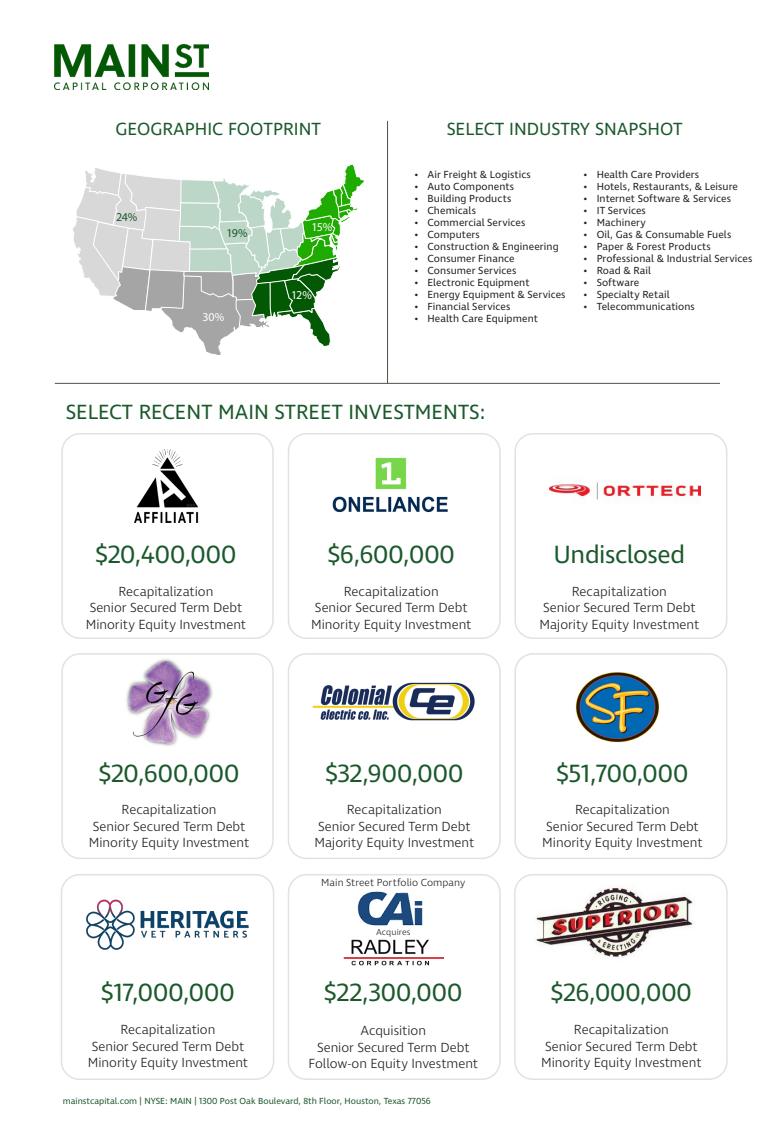
<style>
.page{position:relative;width:783px;height:1134px;background:#fff}
.page>*{position:absolute;margin:0;border:0;box-sizing:border-box;transform-origin:0 0}
.body{font:25.5px "Ingra";color:#1b592c}
.t1{font:21px "Ingra";color:#1b592c}
.t2{font:18px "Ingra";color:#1b592c}
.body-2{font:300 13.5px/16.5px "Ingra";letter-spacing:-.005em;color:#231f20;text-align:center}
.body-3{font:12px "Myriad Pro";color:#fff}
.body-4{font:12px "Myriad Pro";color:#1b592c}
.t3{font:10.5px "Ingra";letter-spacing:.01em;color:#231f20}
.body-5{font:300 10.5px "Ingra";letter-spacing:.005em;color:#231f20}
.t4{font:9px "Ingra";color:#1b592c}
.body-6{font:300 8.85px "Ingra";letter-spacing:.01em;color:#231f20}
</style>
<div class="page">
<img style="left:549px;top:479px;width:151px;height:25px">
<div style="left:514px;top:433px;width:213px;height:206px;border:2px solid #e1e2e4;border-radius:18px"></div>
<div style="left:61px;top:433px;width:213px;height:206px;border:2px solid #e1e2e4;border-radius:18px"></div>
<div style="left:288px;top:433px;width:213px;height:206px;border:2px solid #e1e2e4;border-radius:18px"></div>
<svg style="left:73px;top:164px;width:291px;height:191px"></svg>
<img style="left:55px;top:45px;width:154px;height:45px">
<hr style="left:387px;top:121px;width:1px;height:262px;background:#525045">
<hr style="left:55px;top:383px;width:665px;height:1px;background:#525045">
<img style="left:332px;top:457px;width:116px;height:56px">
<img style="left:134px;top:449px;width:65px;height:74px">
<div style="left:61px;top:874px;width:213px;height:206px;border:2px solid #e1e2e4;border-radius:18px"></div>
<div style="left:514px;top:874px;width:214px;height:206px;border:2px solid #e1e2e4;border-radius:18px"></div>
<img style="left:536px;top:888px;width:157px;height:71px">
<div style="left:288px;top:874px;width:213px;height:206px;border:2px solid #e1e2e4;border-radius:18px"></div>
<img style="left:344px;top:940px;width:99px;height:25px">
<img style="left:357px;top:891px;width:66px;height:35px">
<img style="left:86px;top:899px;width:163px;height:51px">
<div style="left:514px;top:653px;width:213px;height:206px;border:2px solid #e1e2e4;border-radius:18px"></div>
<div style="left:61px;top:653px;width:213px;height:206px;border:2px solid #e1e2e4;border-radius:18px"></div>
<div style="left:288px;top:653px;width:213px;height:206px;border:2px solid #e1e2e4;border-radius:18px"></div>
<img style="left:575px;top:672px;width:85px;height:71px">
<img style="left:312px;top:682px;width:163px;height:39px">
<img style="left:126px;top:658px;width:87px;height:88px">
<p class="t2" style="left:116px;top:117px;width:207px">GEOGRAPHIC FOOTPRINT</p>
<p class="t2" style="left:447px;top:117px;width:238px">SELECT INDUSTRY SNAPSHOT</p>
<p class="t3" style="left:414px;top:168px;width:118px">• Air Freight &amp; Logistics</p>
<p class="t3" style="left:414px;top:180px;width:102px">• Auto Components</p>
<p class="t3" style="left:414px;top:192px;width:99px">• Building Products</p>
<p class="t3" style="left:414px;top:204px;width:63px">• Chemicals</p>
<p class="t3" style="left:414px;top:216px;width:113px">• Commercial Services</p>
<p class="t3" style="left:414px;top:228px;width:67px">• Computers</p>
<p class="t3" style="left:414px;top:240px;width:146px">• Construction &amp; Engineering</p>
<p class="t3" style="left:414px;top:252px;width:102px">• Consumer Finance</p>
<p class="t3" style="left:414px;top:264px;width:104px">• Consumer Services</p>
<p class="t3" style="left:414px;top:276px;width:117px">• Electronic Equipment</p>
<p class="t3" style="left:414px;top:288px;width:153px">• Energy Equipment &amp; Services</p>
<p class="t3" style="left:414px;top:300px;width:98px">• Financial Services</p>
<p class="t3" style="left:414px;top:312px;width:125px">• Health Care Equipment</p>
<p class="t3" style="left:583px;top:168px;width:118px">• Health Care Providers</p>
<p class="t3" style="left:583px;top:180px;width:156px">• Hotels, Restaurants, &amp; Leisure</p>
<p class="t3" style="left:583px;top:192px;width:149px">• Internet Software &amp; Services</p>
<p class="t3" style="left:583px;top:204px;width:64px">• IT Services</p>
<p class="t3" style="left:583px;top:216px;width:64px">• Machinery</p>
<p class="t3" style="left:583px;top:228px;width:150px">• Oil, Gas &amp; Consumable Fuels</p>
<p class="t3" style="left:583px;top:240px;width:129px">• Paper &amp; Forest Products</p>
<p class="t3" style="left:583px;top:252px;width:171px">• Professional &amp; Industrial Services</p>
<p class="t3" style="left:583px;top:264px;width:69px">• Road &amp; Rail</p>
<p class="t3" style="left:583px;top:276px;width:58px">• Software</p>
<p class="t3" style="left:583px;top:288px;width:88px">• Specialty Retail</p>
<p class="t3" style="left:583px;top:300px;width:113px">• Telecommunications</p>
<p class="body-4" style="left:116px;top:209px;width:23px">24%</p>
<p class="body-3" style="left:312px;top:220px;width:22px">15%</p>
<p class="body-4" style="left:226px;top:225px;width:23px">19%</p>
<p class="body-3" style="left:291px;top:288px;width:22px">12%</p>
<p class="body-3" style="left:203px;top:310px;width:23px">30%</p>
<p class="t1" style="left:66px;top:399px;width:421px">SELECT RECENT MAIN STREET INVESTMENTS:</p>
<p class="body" style="left:96px;top:539px;width:142px">$20,400,000</p>
<p class="body-2" style="left:86px;top:584px;width:162px">Recapitalization<br>Senior Secured Term Debt<br>Minority Equity Investment</p>
<p class="body" style="left:99px;top:758px;width:142px">$20,600,000</p>
<p class="body-2" style="left:89px;top:802px;width:162px">Recapitalization<br>Senior Secured Term Debt<br>Minority Equity Investment</p>
<p class="body" style="left:101px;top:976px;width:135px">$17,000,000</p>
<p class="body-2" style="left:88px;top:1022px;width:162px">Recapitalization<br>Senior Secured Term Debt<br>Minority Equity Investment</p>
<p class="body" style="left:328px;top:539px;width:129px">$6,600,000</p>
<p class="body-2" style="left:311px;top:584px;width:162px">Recapitalization<br>Senior Secured Term Debt<br>Minority Equity Investment</p>
<p class="body" style="left:325px;top:758px;width:139px">$32,900,000</p>
<p class="body-2" style="left:314px;top:802px;width:161px">Recapitalization<br>Senior Secured Term Debt<br>Majority Equity Investment</p>
<p class="body-5" style="left:321px;top:876px;width:146px">Main Street Portfolio Company</p>
<p class="body-6" style="left:376px;top:927px;width:36px">Acquires</p>
<p class="body" style="left:324px;top:976px;width:140px">$22,300,000</p>
<p class="body-2" style="left:308px;top:1023px;width:171px">Acquisition<br>Senior Secured Term Debt<br>Follow-on Equity Investment</p>
<p class="t4" style="left:63px;top:1096px;width:370px">mainstcapital.com | NYSE: MAIN | 1300 Post Oak Boulevard, 8th Floor, Houston, Texas 77056</p>
<p class="body" style="left:554px;top:539px;width:133px">Undisclosed</p>
<p class="body-2" style="left:539px;top:584px;width:161px">Recapitalization<br>Senior Secured Term Debt<br>Majority Equity Investment</p>
<p class="body" style="left:557px;top:758px;width:133px">$51,700,000</p>
<p class="body-2" style="left:542px;top:802px;width:162px">Recapitalization<br>Senior Secured Term Debt<br>Minority Equity Investment</p>
<p class="body" style="left:551px;top:976px;width:142px">$26,000,000</p>
<p class="body-2" style="left:541px;top:1022px;width:162px">Recapitalization<br>Senior Secured Term Debt<br>Minority Equity Investment</p>
</div>
